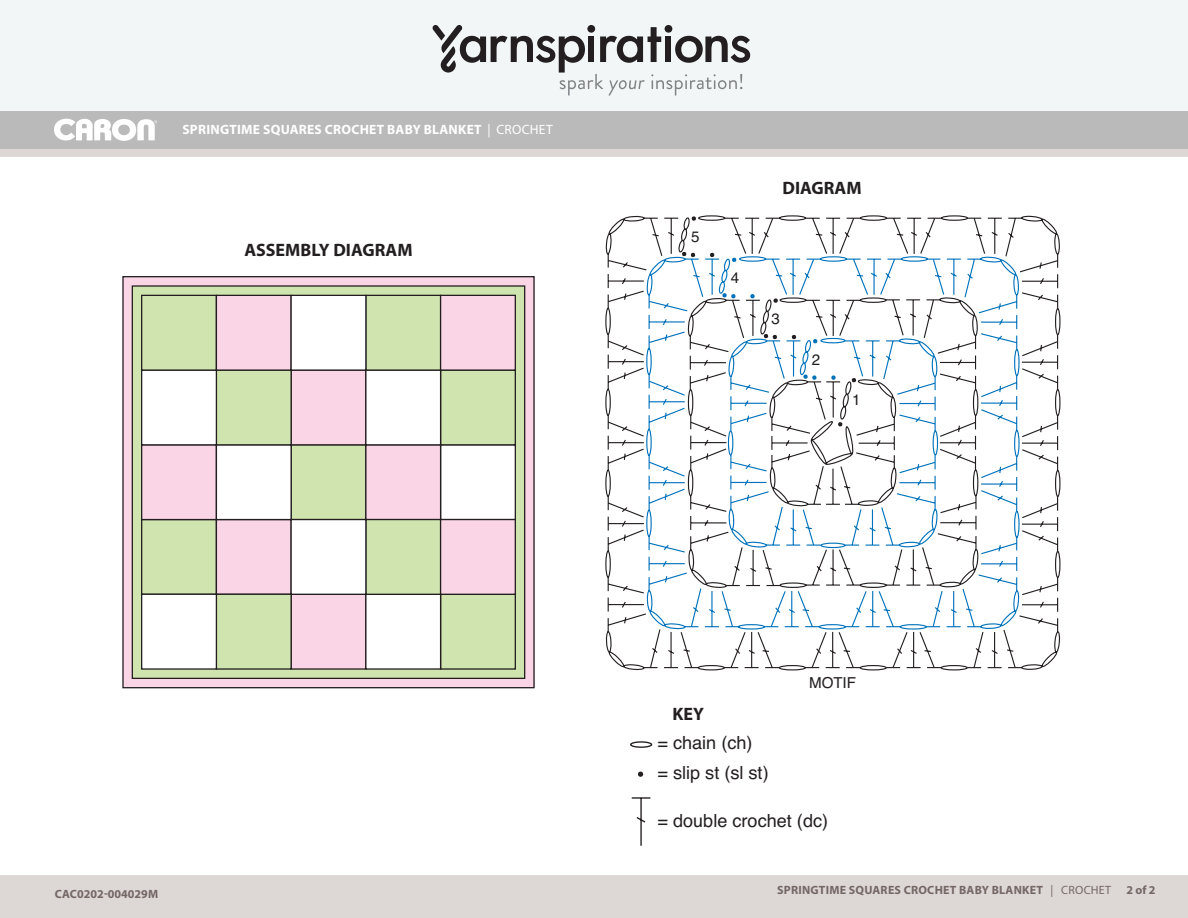
<style>
.page{position:relative;width:1188px;height:918px;background:#fff}
.page>*{position:absolute;margin:0;border:0;box-sizing:border-box;transform-origin:0 0}
.t1{font:18.15px/29.7px "Helvetica";color:#231f20}
.t2{font:700 18px "Myriad Pro";color:#231f20}
.t3{font:15.15px "Helvetica";letter-spacing:-.005em;color:#231f20}
.Pattern_Title{font:700 15px "Myriad Pro";letter-spacing:.02em;color:#fff}
.t4{font:700 13.5px "Myriad Pro";letter-spacing:.02em;color:#fff}
.t5{font:700 12px "Myriad Pro";letter-spacing:.02em;color:#746865}
.t6{font:700 12px "Myriad Pro";color:#746865}
.s1{font-weight:400}
</style>
<div class="page">
<div style="left:0;top:111px;width:1188px;height:38px;background:#bababa"></div>
<div style="left:0;top:0;width:1188px;height:111px;background:#f3f6f7"></div>
<svg style="left:433px;top:25px;width:318px;height:71px"></svg>
<div style="left:0;top:149px;width:1188px;height:769px;background:#ddd7d6"></div>
<div style="left:0;top:157px;width:1188px;height:717px;background:#fff"></div>
<svg style="left:54px;top:119px;width:103px;height:22px"></svg>
<svg style="left:605px;top:215px;width:82px;height:455px"></svg>
<svg style="left:687px;top:215px;width:374px;height:456px"></svg>
<svg style="left:646px;top:256px;width:374px;height:374px"></svg>
<svg style="left:678px;top:217px;width:176px;height:248px"></svg>
<svg style="left:831px;top:375px;width:25px;height:52px"></svg>
<div style="left:630px;top:741px;width:22px;height:7px;border:1px solid #231f20;border-radius:50%"></div>
<svg style="left:638px;top:772px;width:5px;height:5px"></svg>
<svg style="left:631px;top:797px;width:20px;height:49px"></svg>
<div style="left:123px;top:277px;width:411px;height:411px;background:#fad5e5"></div>
<div style="left:132px;top:286px;width:393px;height:392px;background:#cfe4ae"></div>
<div style="left:132px;top:285px;width:393px;height:394px;border:1px solid #231f20"></div>
<div style="left:291px;top:594px;width:75px;height:75px;background:#fad5e5"></div>
<div style="left:290px;top:444px;width:77px;height:76px;border:1px solid #231f20"></div>
<div style="left:440px;top:594px;width:76px;height:76px;border:1px solid #231f20"></div>
<div style="left:441px;top:445px;width:74px;height:75px;background:#fff"></div>
<div style="left:440px;top:444px;width:76px;height:76px;border:1px solid #231f20"></div>
<div style="left:141px;top:519px;width:76px;height:76px;border:1px solid #231f20"></div>
<div style="left:366px;top:445px;width:75px;height:75px;background:#fad5e5"></div>
<div style="left:365px;top:444px;width:76px;height:76px;border:1px solid #231f20"></div>
<div style="left:216px;top:520px;width:75px;height:74px;background:#fad5e5"></div>
<div style="left:216px;top:519px;width:76px;height:76px;border:1px solid #231f20"></div>
<div style="left:142px;top:445px;width:74px;height:75px;background:#fad5e5"></div>
<div style="left:141px;top:444px;width:76px;height:76px;border:1px solid #231f20"></div>
<div style="left:216px;top:445px;width:75px;height:75px;background:#fff"></div>
<div style="left:216px;top:444px;width:76px;height:76px;border:1px solid #231f20"></div>
<div style="left:366px;top:594px;width:75px;height:75px;background:#fff"></div>
<div style="left:365px;top:594px;width:76px;height:76px;border:1px solid #231f20"></div>
<div style="left:216px;top:594px;width:76px;height:76px;border:1px solid #231f20"></div>
<div style="left:142px;top:594px;width:74px;height:75px;background:#fff"></div>
<div style="left:141px;top:594px;width:76px;height:76px;border:1px solid #231f20"></div>
<div style="left:365px;top:519px;width:76px;height:76px;border:1px solid #231f20"></div>
<div style="left:441px;top:520px;width:74px;height:74px;background:#fad5e5"></div>
<div style="left:440px;top:519px;width:76px;height:76px;border:1px solid #231f20"></div>
<div style="left:291px;top:520px;width:75px;height:74px;background:#fff"></div>
<div style="left:290px;top:519px;width:77px;height:76px;border:1px solid #231f20"></div>
<div style="left:291px;top:370px;width:75px;height:75px;background:#fad5e5"></div>
<div style="left:290px;top:369px;width:77px;height:76px;border:1px solid #231f20"></div>
<div style="left:440px;top:369px;width:76px;height:76px;border:1px solid #231f20"></div>
<div style="left:366px;top:370px;width:75px;height:75px;background:#fff"></div>
<div style="left:365px;top:369px;width:76px;height:76px;border:1px solid #231f20"></div>
<div style="left:216px;top:369px;width:76px;height:76px;border:1px solid #231f20"></div>
<div style="left:142px;top:370px;width:74px;height:75px;background:#fff"></div>
<div style="left:141px;top:369px;width:76px;height:76px;border:1px solid #231f20"></div>
<div style="left:141px;top:295px;width:76px;height:76px;border:1px solid #231f20"></div>
<div style="left:216px;top:295px;width:75px;height:75px;background:#fad5e5"></div>
<div style="left:216px;top:295px;width:76px;height:76px;border:1px solid #231f20"></div>
<div style="left:365px;top:295px;width:76px;height:76px;border:1px solid #231f20"></div>
<div style="left:441px;top:295px;width:74px;height:75px;background:#fad5e5"></div>
<div style="left:440px;top:295px;width:76px;height:76px;border:1px solid #231f20"></div>
<div style="left:291px;top:295px;width:75px;height:75px;background:#fff"></div>
<div style="left:290px;top:295px;width:77px;height:76px;border:1px solid #231f20"></div>
<p class="t4" style="left:182px;top:120px;width:372px">SPRINGTIME SQUARES CROCHET BABY BLANKET <span class="s1">| CROCHET</span></p>
<p class="Pattern_Title" style="left:181px;top:121px;width:204px">STARLETTE SHAWL <span class="s1">| CROCHET</span></p>
<p class="t2" style="left:244px;top:238px;width:170px">ASSEMBLY DIAGRAM</p>
<p class="t3" style="left:691px;top:225px;width:10px">5</p>
<p class="t3" style="left:731px;top:266px;width:10px">4</p>
<p class="t2" style="left:783px;top:176px;width:81px">DIAGRAM</p>
<p class="t3" style="left:771px;top:307px;width:10px">3</p>
<p class="t3" style="left:812px;top:348px;width:10px">2</p>
<p class="t3" style="left:852px;top:388px;width:10px">1</p>
<p class="t6" style="left:55px;top:886px;width:105px">CAC0202-004029M</p>
<p class="t2" style="left:672px;top:702px;width:33px">KEY</p>
<p class="t3" style="left:809px;top:671px;width:48px">MOTIF</p>
<p class="t1" style="left:657px;top:729px;width:113px">= chain (ch)<br>= slip st (sl st)</p>
<p class="t1" style="left:657px;top:806px;width:172px">= double crochet (dc)</p>
<p class="t5" style="left:777px;top:883px;width:336px">SPRINGTIME SQUARES CROCHET BABY BLANKET <span class="s1">| CROCHET</span></p>
<p class="t5" style="left:1126px;top:883px;width:31px">2 of 2</p>
<p class="t5" style="left:846px;top:887px;width:289px">GRANNY STRAWBERRY DISHCLOTH | <span class="s1">CROCHET 1 of 1</span></p>
</div>
